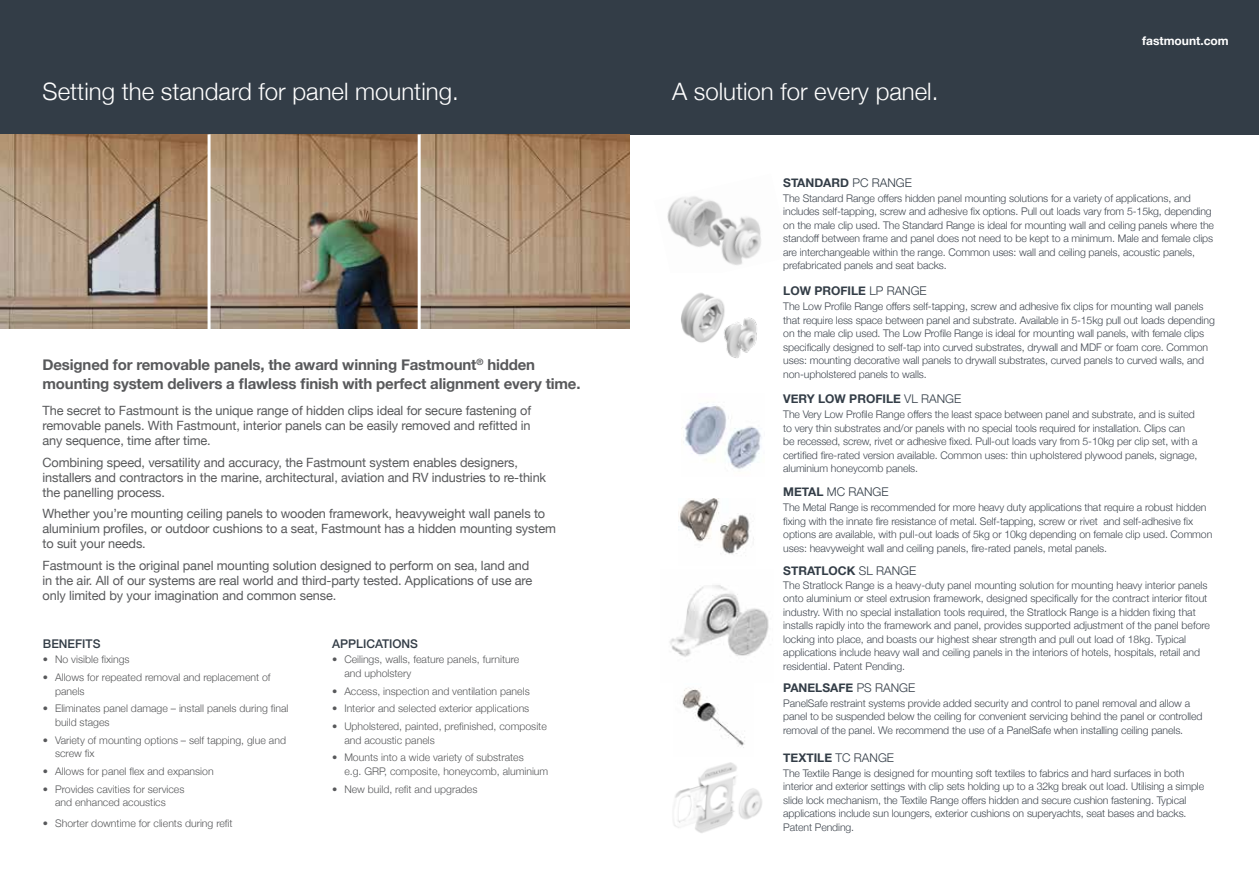
<style>
.page{position:relative;width:1259px;height:893px;background:#fff}
.page>*{position:absolute;margin:0;border:0;box-sizing:border-box;transform-origin:0 0}
.t1{font:300 24px "Helvetica Neue";color:#fff}
.t2{font:700 15px/18.8px "Helvetica Neue";letter-spacing:-.01em;color:#58595b}
.t3{font:12.75px/15px "Helvetica Neue";letter-spacing:-.01em;color:#58595b}
.t4{font:700 12px "Helvetica Neue";color:#333d47}
.t5{font:500 12px "Helvetica Neue";color:#333d47}
.t6{font:700 12px "Helvetica Neue";color:#fff}
.t7{font:300 12px "Helvetica Neue";color:#333d47}
.t8{font:300 10.5px/13.5px "Helvetica Neue";letter-spacing:-.01em;color:#424952}
.t9{font:300 10.5px/13.5px "Helvetica Neue";color:#58595b}
.s1{font-weight:300}
.s2{font-weight:700}
</style>
<div class="page">
<div style="left:629px;top:0;width:630px;height:134px;background:#333d47"></div>
<div style="left:0;top:0;width:629px;height:134px;background:#333d47"></div>
<img style="left:667px;top:196px;width:94px;height:69px">
<img style="left:681px;top:293px;width:44px;height:50px">
<img style="left:718px;top:314px;width:39px;height:44px">
<img style="left:678px;top:498px;width:76px;height:56px">
<img style="left:682px;top:688px;width:63px;height:60px">
<img style="left:681px;top:405px;width:81px;height:64px">
<img style="left:0;top:135px;width:630px;height:193px">
<hr style="left:207px;top:134px;width:3px;height:209px;background:#fff">
<hr style="left:418px;top:134px;width:3px;height:209px;background:#fff">
<img style="left:673px;top:762px;width:64px;height:71px">
<img style="left:731px;top:779px;width:31px;height:54px">
<img style="left:669px;top:585px;width:100px;height:72px">
<h1 class="t1" style="left:43px;top:72px;width:418px">Setting the standard for panel mounting.</h1>
<h1 class="t1" style="left:672px;top:72px;width:268px">A solution for every panel.</h1>
<p class="t6" style="left:1142px;top:31px;width:88px">fastmount.com</p>
<h2 class="t2" style="left:43px;top:356px;width:539px">Designed for removable panels, the award winning Fastmount<sup>®</sup> hidden mounting system delivers a flawless finish with perfect alignment every time.</h2>
<p class="t3" style="left:43px;top:404px;width:490px;text-align:justify">The secret to Fastmount is the unique range of hidden clips ideal for secure fastening of removable panels. With Fastmount, interior panels can be easily removed and refitted in any sequence, time after time.</p>
<p class="t3" style="left:43px;top:455px;width:505px">Combining speed, versatility and accuracy, the Fastmount system enables designers, installers and contractors in the marine, architectural, aviation and RV industries to re-think the panelling process.</p>
<p class="t3" style="left:43px;top:507px;width:515px">Whether you’re mounting ceiling panels to wooden framework, heavyweight wall panels to aluminium profiles, or outdoor cushions to a seat, Fastmount has a hidden mounting system to suit your needs.</p>
<p class="t3" style="left:43px;top:558px;width:491px">Fastmount is the original panel mounting solution designed to perform on sea, land and in the air. All of our systems are real world and third-party tested. Applications of use are only limited by your imagination and common sense.</p>
<p class="t5" style="left:43px;top:634px;width:59px">BENEFITS</p>
<p class="t9" style="left:43px;top:652px;width:88px">• No visible fixings</p>
<p class="t9" style="left:55px;top:670px;width:217px;text-indent:-12px">• Allows for repeated removal and replacement of panels</p>
<p class="t9" style="left:55px;top:701px;width:235px;text-indent:-12px">• Eliminates panel damage – install panels during final build stages</p>
<p class="t9" style="left:55px;top:732px;width:232px;text-indent:-12px">• Variety of mounting options – self tapping, glue and screw fix</p>
<p class="t9" style="left:43px;top:764px;width:172px">• Allows for panel flex and expansion</p>
<p class="t9" style="left:55px;top:781px;width:131px;text-indent:-12px">• Provides cavities for services and enhanced acoustics</p>
<p class="t9" style="left:43px;top:816px;width:191px">• Shorter downtime for clients during refit</p>
<p class="t5" style="left:332px;top:634px;width:87px">APPLICATIONS</p>
<p class="t9" style="left:344px;top:652px;width:177px;text-indent:-12px">• Ceilings, walls, feature panels, furniture and upholstery</p>
<p class="t9" style="left:332px;top:683px;width:199px">• Access, inspection and ventilation panels</p>
<p class="t9" style="left:332px;top:701px;width:199px">• Interior and selected exterior applications</p>
<p class="t9" style="left:344px;top:719px;width:204px;text-indent:-12px">• Upholstered, painted, prefinished, composite and acoustic panels</p>
<p class="t9" style="left:344px;top:750px;width:205px;text-indent:-12px">• Mounts into a wide variety of substrates<br>e.g. GRP, composite, honeycomb, aluminium</p>
<p class="t9" style="left:332px;top:781px;width:147px">• New build, refit and upgrades</p>
<p class="t4" style="left:783px;top:173px;width:130px">STANDARD <span class="s1">PC RANGE</span></p>
<p class="t8" style="left:783px;top:190px;width:432px">The Standard Range offers hidden panel mounting solutions for a variety of applications, and includes self-tapping, screw and adhesive fix options. Pull out loads vary from 5-15kg, depending on the male clip used. The Standard Range is ideal for mounting wall and ceiling panels where the standoff between frame and panel does not need to be kept to a minimum. Male and female clips are interchangeable within the range. Common uses: wall and ceiling panels, acoustic panels, prefabricated panels and seat backs.</p>
<p class="t4" style="left:783px;top:282px;width:145px">LOW PROFILE <span class="s1">LP RANGE</span></p>
<p class="t8" style="left:783px;top:299px;width:433px">The Low Profile Range offers self-tapping, screw and adhesive fix clips for mounting wall panels that require less space between panel and substrate. Available in 5-15kg pull out loads depending on the male clip used. The Low Profile Range is ideal for mounting wall panels, with female clips specifically designed to self-tap into curved substrates, drywall and MDF or foam core. Common uses: mounting decorative wall panels to drywall substrates, curved panels to curved walls, and non-upholstered panels to walls.</p>
<p class="t4" style="left:783px;top:389px;width:179px">VERY LOW PROFILE <span class="s1">VL RANGE</span></p>
<p class="t8" style="left:783px;top:407px;width:416px">The Very Low Profile Range offers the least space between panel and substrate, and is suited to very thin substrates and/or panels with no special tools required for installation. Clips can be recessed, screw, rivet or adhesive fixed. Pull-out loads vary from 5-10kg per clip set, with a certified fire-rated version available. Common uses: thin upholstered plywood panels, signage, aluminium honeycomb panels.</p>
<p class="t7" style="left:783px;top:482px;width:107px"><span class="s2">METAL</span> MC RANGE</p>
<p class="t8" style="left:783px;top:500px;width:430px">The Metal Range is recommended for more heavy duty applications that require a robust hidden fixing with the innate fire resistance of metal. Self-tapping, screw or rivet and self-adhesive fix options are available, with pull-out loads of 5kg or 10kg depending on female clip used. Common uses: heavyweight wall and ceiling panels, fire-rated panels, metal panels.</p>
<p class="t4" style="left:783px;top:562px;width:134px">STRATLOCK <span class="s1">SL RANGE</span></p>
<p class="t8" style="left:783px;top:577px;width:428px">The Stratlock Range is a heavy-duty panel mounting solution for mounting heavy interior panels onto aluminium or steel extrusion framework, designed specifically for the contract interior fitout industry. With no special installation tools required, the Stratlock Range is a hidden fixing that installs rapidly into the framework and panel, provides supported adjustment of the panel before locking into place, and boasts our highest shear strength and pull out load of 18kg. Typical applications include heavy wall and ceiling panels in the interiors of hotels, hospitals, retail and residential. Patent Pending.</p>
<p class="t4" style="left:783px;top:678px;width:133px">PANELSAFE <span class="s1">PS RANGE</span></p>
<p class="t8" style="left:783px;top:696px;width:421px">PanelSafe restraint systems provide added security and control to panel removal and allow a panel to be suspended below the ceiling for convenient servicing behind the panel or controlled removal of the panel. We recommend the use of a PanelSafe when installing ceiling panels.</p>
<p class="t4" style="left:783px;top:748px;width:112px">TEXTILE <span class="s1">TC RANGE</span></p>
<p class="t8" style="left:783px;top:766px;width:422px">The Textile Range is designed for mounting soft textiles to fabrics and hard surfaces in both interior and exterior settings with clip sets holding up to a 32kg break out load. Utilising a simple slide lock mechanism, the Textile Range offers hidden and secure cushion fastening. Typical applications include sun loungers, exterior cushions on superyachts, seat bases and backs.<br>Patent Pending.</p>
</div>
